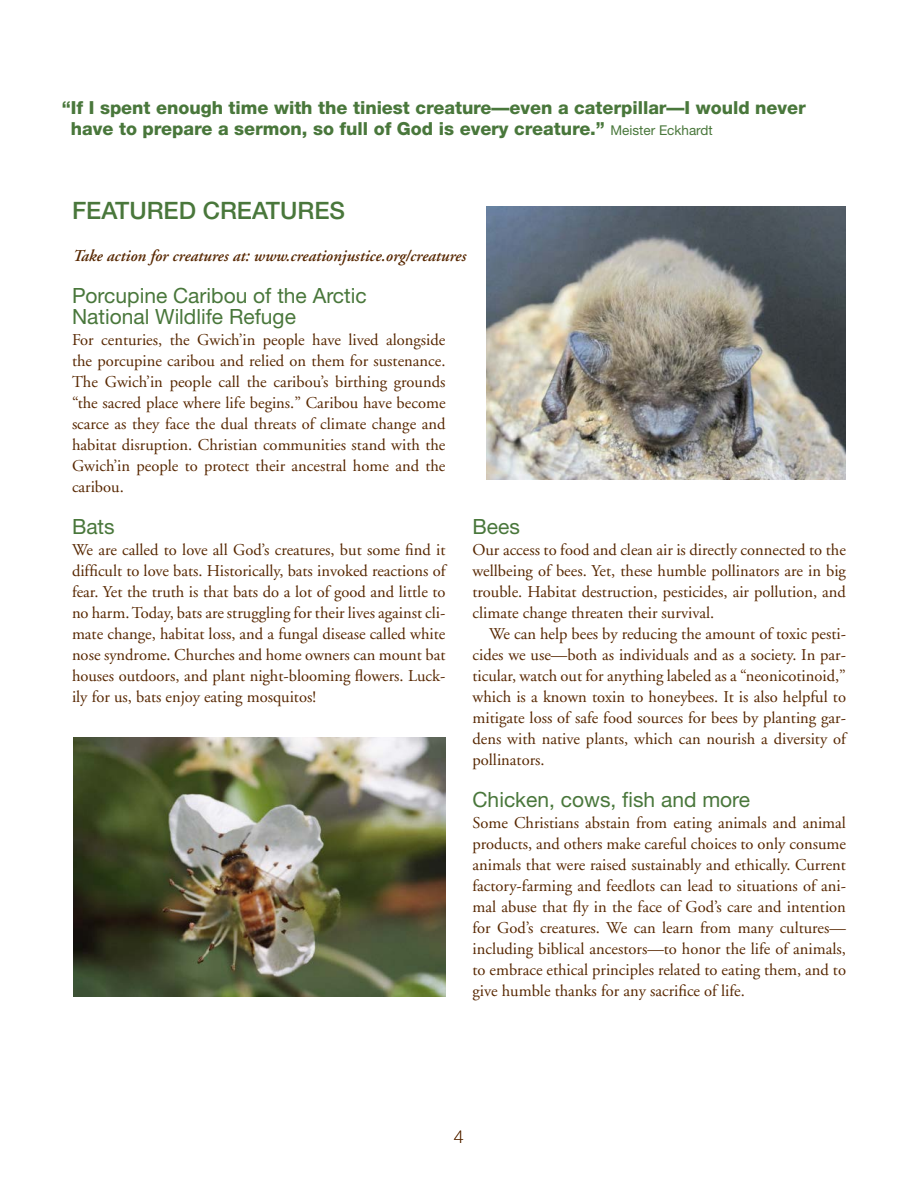
<style>
.page{position:relative;width:918px;height:1188px;background:#fff}
.page>*{position:absolute;margin:0;border:0;box-sizing:border-box;transform-origin:0 0}
.t1{font:500 24px "Helvetica Neue";color:#49773b}
.t2{font:21px/21px "Helvetica Neue";color:#49773b}
.t3{font:800 18px/21px "Helvetica Neue";color:#49773b}
.t4{font:100 18px "Helvetica Neue";color:#572700}
.t5{font:16.5px/21px "Adobe Garamond";color:#572700;text-align:justify}
.t6{font:italic 600 16.5px "Adobe Garamond";color:#572700}
.s1{font-weight:400;font-size:13.5px}
</style>
<div class="page">
<img style="left:486px;top:207px;width:360px;height:272px">
<img style="left:73px;top:737px;width:373px;height:259px">
<p class="t3" style="left:71px;top:97px;width:736px;text-indent:-9px">“If I spent enough time with the tiniest creature—even a caterpillar—I would never have to prepare a sermon, so full of God is every creature.” <span class="s1">Meister Eckhardt</span></p>
<h1 class="t1" style="left:72px;top:196px;width:275px">FEATURED CREATURES</h1>
<p class="t6" style="left:72px;top:247px;width:395px">Take action for creatures at: www.creationjustice.org/creatures</p>
<p class="t2" style="left:72px;top:285px;width:296px">Porcupine Caribou of the Arctic<br>National Wildlife Refuge</p>
<p class="t5" style="left:72px;top:330px;width:375px">For centuries, the Gwich’in people have lived alongside the porcupine caribou and relied on them for sustenance.<br>The Gwich’in people call the caribou’s birthing grounds “the sacred place where life begins.” Caribou have become scarce as they face the dual threats of climate change and habitat disruption. Christian communities stand with the Gwich’in people to protect their ancestral home and the caribou.</p>
<p class="t2" style="left:72px;top:516px;width:44px">Bats</p>
<p class="t5" style="left:72px;top:540px;width:375px">We are called to love all God’s creatures, but some find it difficult to love bats. Historically, bats invoked reactions of fear. Yet the truth is that bats do a lot of good and little to no harm. Today, bats are struggling for their lives against cli&shy;mate change, habitat loss, and a fungal disease called white nose syndrome. Churches and home owners can mount bat houses outdoors, and plant night-blooming flowers. Luck&shy;ily for us, bats enjoy eating mosquitos!</p>
<p class="t2" style="left:472px;top:516px;width:49px">Bees</p>
<p class="t5" style="left:472px;top:540px;width:375px">Our access to food and clean air is directly connected to the wellbeing of bees. Yet, these humble pollinators are in big trouble. Habitat destruction, pesticides, air pollution, and climate change threaten their survival.</p>
<p class="t5" style="left:472px;top:624px;width:375px;text-indent:16px">We can help bees by reducing the amount of toxic pesti&shy;cides we use—both as individuals and as a society. In par&shy;ticular, watch out for anything labeled as a “neonicotinoid,” which is a known toxin to honeybees. It is also helpful to mitigate loss of safe food sources for bees by planting gar&shy;dens with native plants, which can nourish a diversity of pollinators.</p>
<p class="t2" style="left:472px;top:789px;width:279px">Chicken, cows, fish and more</p>
<p class="t5" style="left:472px;top:813px;width:375px">Some Christians abstain from eating animals and animal products, and others make careful choices to only consume animals that were raised sustainably and ethically. Current factory-farming and feedlots can lead to situations of ani&shy;mal abuse that fly in the face of God’s care and intention for God’s creatures. We can learn from many cultures— including biblical ancestors—to honor the life of animals, to embrace ethical principles related to eating them, and to give humble thanks for any sacrifice of life.</p>
<p class="t4" style="left:454px;top:1126px;width:12px">4</p>
</div>
